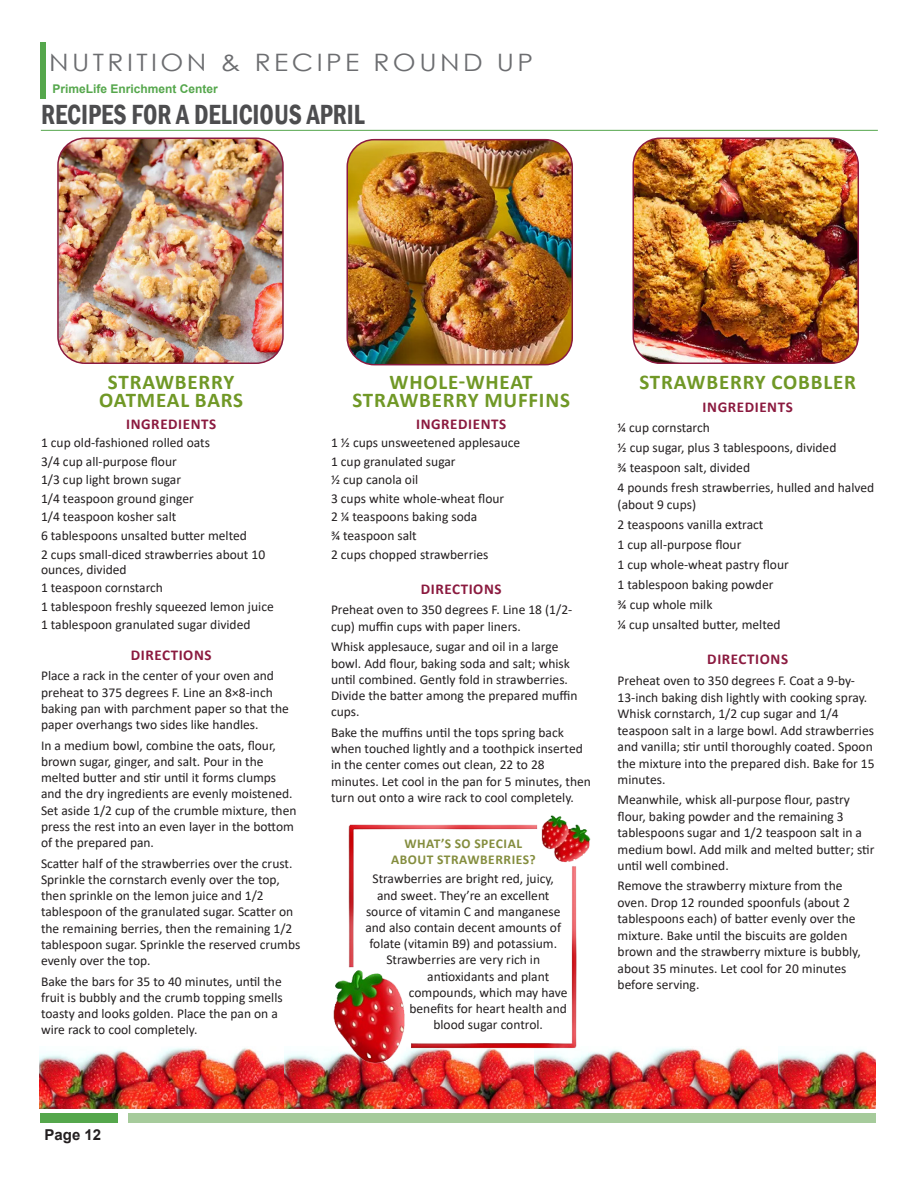
<style>
.page{position:relative;width:918px;height:1188px;background:#fff}
.page>*{position:absolute;margin:0;border:0;box-sizing:border-box;transform-origin:0 0}
.t1{font:600 condensed 28.5px "Franklin Gothic";color:#4d4d4f;scale:.9 1}
.t2{font:24px "Century Gothic";letter-spacing:.13em;color:#6c6d70;scale:1.1 1}
.t3{font:700 21px/18px "Calibri";letter-spacing:.04em;color:#709826;text-align:center}
.t4{font:700 15px "Calibri";letter-spacing:.04em;color:#8b1a3f}
.t5{font:700 15px "Arial";color:#231f20}
.t6{font:13.5px/16.2px "Calibri";color:#231f20}
.t7{font:700 13.5px/16.2px "Calibri";letter-spacing:.04em;color:#848d3e;text-align:center}
.t8{font:700 12px "Arial";color:#55a74c}
</style>
<div class="page">
<img style="left:40px;top:1048px;width:244px;height:61px">
<img style="left:284px;top:1048px;width:495px;height:61px">
<img style="left:779px;top:1049px;width:97px;height:60px">
<img style="left:331px;top:815px;width:262px;height:250px">
<div style="left:40px;top:42px;width:5px;height:57px;background:#55a74c"></div>
<div style="left:40px;top:1113px;width:78px;height:10px;background:#55a74c"></div>
<div style="left:128px;top:1113px;width:748px;height:10px;background:#a6cb9b"></div>
<hr style="left:41px;top:130px;width:837px;height:1px;background:#55a74c">
<img style="left:59px;top:138px;width:223px;height:224px">
<div style="left:57px;top:138px;width:227px;height:226px;border:2px solid #8b1a3f;border-radius:27px"></div>
<img style="left:347px;top:140px;width:225px;height:225px">
<div style="left:347px;top:139px;width:226px;height:226px;border:2px solid #8b1a3f;border-radius:27px"></div>
<img style="left:633px;top:138px;width:225px;height:225px">
<div style="left:633px;top:138px;width:226px;height:226px;border:2px solid #8b1a3f;border-radius:27px"></div>
<p class="t2" style="left:49px;top:45px;width:441px">NUTRITION &amp; RECIPE ROUND UP</p>
<p class="t8" style="left:52px;top:80px;width:167px">PrimeLife Enrichment Center</p>
<p class="t1" style="left:41px;top:96px;width:361px">RECIPES FOR A DELICIOUS APRIL</p>
<p class="t3" style="left:99px;top:373px;width:146px">STRAWBERRY<br>OATMEAL BARS</p>
<p class="t4" style="left:126px;top:413px;width:92px">INGREDIENTS</p>
<p class="t6" style="left:41px;top:435px;width:170px">1 cup old-fashioned rolled oats</p>
<p class="t6" style="left:41px;top:453px;width:137px">3/4 cup all-purpose flour</p>
<p class="t6" style="left:41px;top:472px;width:142px">1/3 cup light brown sugar</p>
<p class="t6" style="left:41px;top:490px;width:154px">1/4 teaspoon ground ginger</p>
<p class="t6" style="left:41px;top:509px;width:137px">1/4 teaspoon kosher salt</p>
<p class="t6" style="left:41px;top:527px;width:207px">6 tablespoons unsalted butter melted</p>
<p class="t6" style="left:41px;top:546px;width:226px;line-height:15px">2 cups small-diced strawberries about 10 ounces, divided</p>
<p class="t6" style="left:41px;top:579px;width:123px">1 teaspoon cornstarch</p>
<p class="t6" style="left:41px;top:598px;width:234px">1 tablespoon freshly squeezed lemon juice</p>
<p class="t6" style="left:41px;top:616px;width:211px">1 tablespoon granulated sugar divided</p>
<p class="t4" style="left:131px;top:644px;width:82px">DIRECTIONS</p>
<p class="t6" style="left:41px;top:667px;width:249px">Place a rack in the center of your oven and preheat to 375 degrees F. Line an 8×8-inch baking pan with parchment paper so that the paper overhangs two sides like handles.</p>
<p class="t6" style="left:41px;top:737px;width:257px">In a medium bowl, combine the oats, flour, brown sugar, ginger, and salt. Pour in the melted butter and stir until it forms clumps and the dry ingredients are evenly moistened.<br>Set aside 1/2 cup of the crumble mixture, then press the rest into an even layer in the bottom of the prepared pan.</p>
<p class="t6" style="left:41px;top:855px;width:261px">Scatter half of the strawberries over the crust.<br>Sprinkle the cornstarch evenly over the top, then sprinkle on the lemon juice and 1/2 tablespoon of the granulated sugar. Scatter on the remaining berries, then the remaining 1/2 tablespoon sugar. Sprinkle the reserved crumbs evenly over the top.</p>
<p class="t6" style="left:41px;top:973px;width:243px">Bake the bars for 35 to 40 minutes, until the fruit is bubbly and the crumb topping smells toasty and looks golden. Place the pan on a wire rack to cool completely.</p>
<p class="t3" style="left:352px;top:373px;width:219px">WHOLE-WHEAT<br>STRAWBERRY MUFFINS</p>
<p class="t4" style="left:416px;top:413px;width:92px">INGREDIENTS</p>
<p class="t6" style="left:331px;top:435px;width:191px">1 ½ cups unsweetened applesauce</p>
<p class="t6" style="left:331px;top:453px;width:126px">1 cup granulated sugar</p>
<p class="t6" style="left:331px;top:472px;width:89px">½ cup canola oil</p>
<p class="t6" style="left:331px;top:490px;width:175px">3 cups white whole-wheat flour</p>
<p class="t6" style="left:331px;top:509px;width:148px">2 ¼ teaspoons baking soda</p>
<p class="t6" style="left:331px;top:527px;width:87px">¾ teaspoon salt</p>
<p class="t6" style="left:331px;top:546px;width:159px">2 cups chopped strawberries</p>
<p class="t4" style="left:421px;top:578px;width:82px">DIRECTIONS</p>
<p class="t6" style="left:331px;top:601px;width:243px">Preheat oven to 350 degrees F. Line 18 (1/2- cup) muffin cups with paper liners.</p>
<p class="t6" style="left:331px;top:638px;width:248px">Whisk applesauce, sugar and oil in a large bowl. Add flour, baking soda and salt; whisk until combined. Gently fold in strawberries.<br>Divide the batter among the prepared muffin cups.</p>
<p class="t6" style="left:331px;top:724px;width:262px">Bake the muffins until the tops spring back when touched lightly and a toothpick inserted in the center comes out clean, 22 to 28 minutes. Let cool in the pan for 5 minutes, then turn out onto a wire rack to cool completely.</p>
<p class="t7" style="left:391px;top:835px;width:146px">WHAT’S SO SPECIAL<br>ABOUT STRAWBERRIES?</p>
<p class="t6" style="left:365px;top:870px;width:197px;text-align:center">Strawberries are bright red, juicy, and sweet. They’re an excellent source of vitamin C and manganese and also contain decent amounts of folate (vitamin B9) and potassium.<br>Strawberries are very rich in</p>
<p class="t6" style="left:409px;top:968px;width:160px;text-align:center">antioxidants and plant compounds, which may have benefits for heart health and blood sugar control.</p>
<p class="t3" style="left:639px;top:373px;width:218px">STRAWBERRY COBBLER</p>
<p class="t4" style="left:703px;top:397px;width:92px">INGREDIENTS</p>
<p class="t6" style="left:618px;top:420px;width:94px">¼ cup cornstarch</p>
<p class="t6" style="left:618px;top:440px;width:220px">½ cup sugar, plus 3 tablespoons, divided</p>
<p class="t6" style="left:618px;top:460px;width:134px">¾ teaspoon salt, divided</p>
<p class="t6" style="left:618px;top:479px;width:258px">4 pounds fresh strawberries, hulled and halved (about 9 cups)</p>
<p class="t6" style="left:618px;top:516px;width:147px">2 teaspoons vanilla extract</p>
<p class="t6" style="left:618px;top:536px;width:125px">1 cup all-purpose flour</p>
<p class="t6" style="left:618px;top:556px;width:173px">1 cup whole-wheat pastry flour</p>
<p class="t6" style="left:618px;top:576px;width:157px">1 tablespoon baking powder</p>
<p class="t6" style="left:618px;top:596px;width:96px">¾ cup whole milk</p>
<p class="t6" style="left:618px;top:616px;width:164px">¼ cup unsalted butter, melted</p>
<p class="t4" style="left:707px;top:649px;width:82px">DIRECTIONS</p>
<p class="t6" style="left:618px;top:672px;width:259px">Preheat oven to 350 degrees F. Coat a 9-by-13-inch baking dish lightly with cooking spray.<br>Whisk cornstarch, 1/2 cup sugar and 1/4 teaspoon salt in a large bowl. Add strawberries and vanilla; stir until thoroughly coated. Spoon the mixture into the prepared dish. Bake for 15 minutes.</p>
<p class="t6" style="left:618px;top:791px;width:258px">Meanwhile, whisk all-purpose flour, pastry flour, baking powder and the remaining 3 tablespoons sugar and 1/2 teaspoon salt in a medium bowl. Add milk and melted butter; stir until well combined.</p>
<p class="t6" style="left:618px;top:877px;width:245px">Remove the strawberry mixture from the oven. Drop 12 rounded spoonfuls (about 2 tablespoons each) of batter evenly over the mixture. Bake until the biscuits are golden brown and the strawberry mixture is bubbly, about 35 minutes. Let cool for 20 minutes before serving.</p>
<p class="t5" style="left:45px;top:1124px;width:58px">Page 12</p>
</div>
